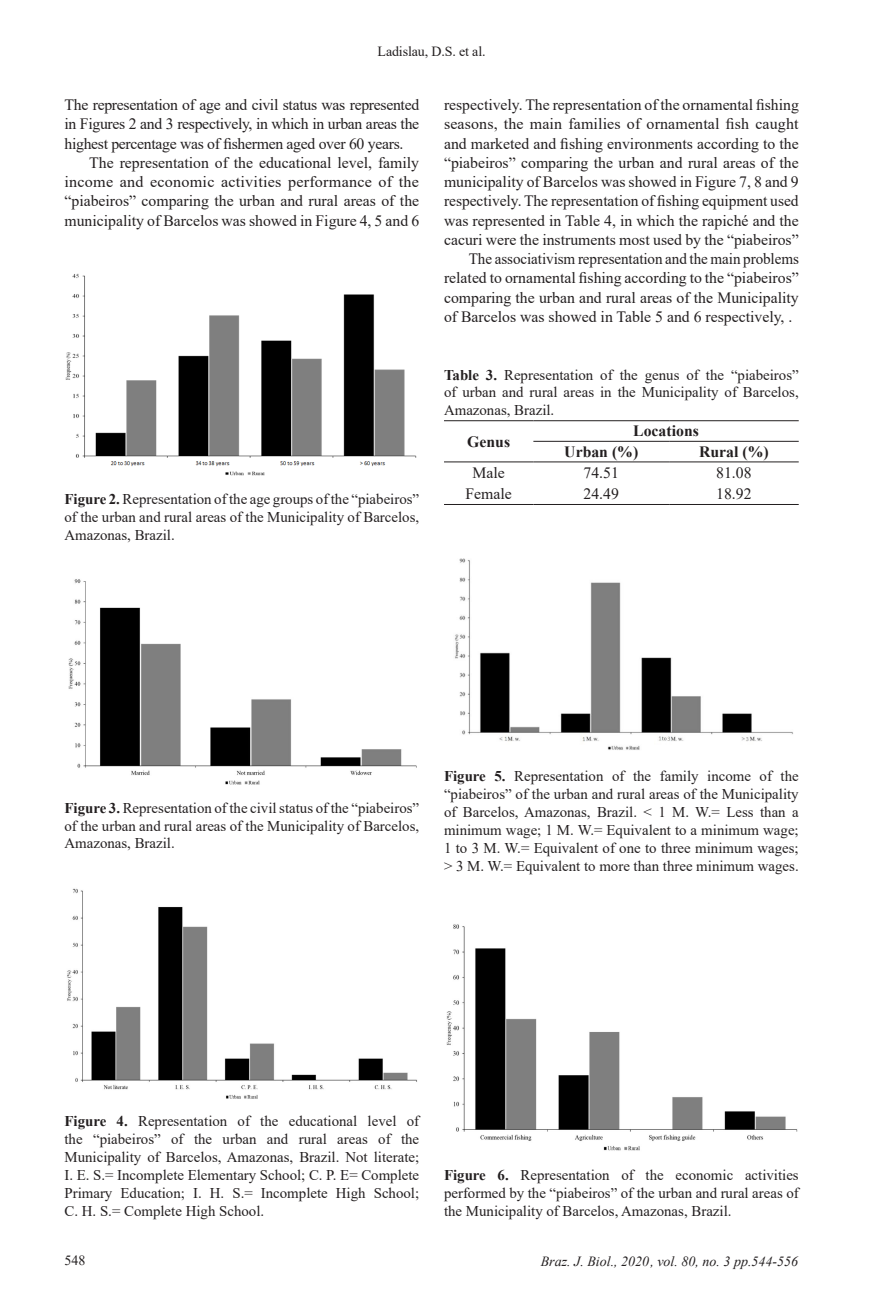
<style>
.page{position:relative;width:893px;height:1315px;background:#fff}
.page>*{position:absolute;margin:0;border:0;box-sizing:border-box;transform-origin:0 0}
.Paragraph{font:15.75px/19.2px "Times New Roman";color:#231f20;text-align:justify}
.Paragraph-2{font:15.75px/19.2px "Times New Roman";color:#231f20;text-align:justify;scale:.96 1}
.TableHead{font:700 15.75px "Times New Roman";color:#231f20}
.TableBody{font:15.75px "Times New Roman";color:#231f20}
.FigureCaption{font:14.88px/17.8px "Times New Roman";color:#231f20;text-align:justify}
.TableTitle{font:14.88px/17.8px "Times New Roman";color:#231f20;text-align:justify}
.t1{font:italic 14px "Times New Roman";color:#231f20}
.t2{font:14px "Times New Roman";letter-spacing:-.01em;color:#231f20}
.s1{font-weight:700}
</style>
<div class="page">
<img style="left:65px;top:273px;width:352px;height:203px">
<img style="left:68px;top:579px;width:349px;height:206px">
<img style="left:67px;top:888px;width:350px;height:211px">
<hr style="left:444px;top:420px;width:89px;height:1px;background:#231f20">
<hr style="left:533px;top:420px;width:136px;height:1px;background:#231f20">
<hr style="left:669px;top:420px;width:130px;height:1px;background:#231f20">
<hr style="left:533px;top:441px;width:136px;height:1px;background:#231f20">
<hr style="left:669px;top:441px;width:130px;height:1px;background:#231f20">
<hr style="left:444px;top:461px;width:89px;height:1px;background:#231f20">
<hr style="left:533px;top:461px;width:136px;height:1px;background:#231f20">
<hr style="left:669px;top:461px;width:130px;height:1px;background:#231f20">
<hr style="left:444px;top:504px;width:89px;height:1px;background:#231f20">
<hr style="left:533px;top:504px;width:136px;height:1px;background:#231f20">
<hr style="left:669px;top:504px;width:130px;height:1px;background:#231f20">
<img style="left:455px;top:558px;width:338px;height:192px">
<img style="left:446px;top:924px;width:352px;height:227px">
<p class="t2" style="left:378px;top:42px;width:110px">Ladislau, D.S. et al.</p>
<p class="Paragraph" style="left:64px;top:95px;width:356px">The representation of age and civil status was represented in Figures 2 and 3 respectively, in which in urban areas the highest percentage was of fishermen aged over 60 years.</p>
<p class="Paragraph" style="left:64px;top:152px;width:356px;text-indent:25px">The representation of the educational level, family income and economic activities performance of the “piabeiros” comparing the urban and rural areas of the municipality of Barcelos was showed in Figure 4, 5 and 6</p>
<p class="FigureCaption" style="left:64px;top:489px;width:356px"><span class="s1">Figure 2.</span> Representation of the age groups of the “piabeiros” of the urban and rural areas of the Municipality of Barcelos, Amazonas, Brazil.</p>
<p class="Paragraph" style="left:444px;top:95px;width:356px">respectively. The representation of the ornamental fishing seasons, the main families of ornamental fish caught and marketed and fishing environments according to the “piabeiros” comparing the urban and rural areas of the municipality of Barcelos was showed in Figure 7, 8 and 9 respectively. The representation of fishing equipment used was represented in Table 4, in which the rapiché and the cacuri were the instruments most used by the “piabeiros”</p>
<p class="Paragraph-2" style="left:444px;top:249px;width:371px;text-indent:25px">The associativism representation and the main problems related to ornamental fishing according to the “piabeiros” comparing the urban and rural areas of the Municipality of Barcelos was showed in Table 5 and 6 respectively, .</p>
<p class="TableTitle" style="left:444px;top:365px;width:356px"><span class="s1">Table 3.</span> Representation of the genus of the “piabeiros” of urban and rural areas in the Municipality of Barcelos, Amazonas, Brazil.</p>
<p class="TableHead" style="left:467px;top:430px;width:44px">Genus</p>
<p class="TableHead" style="left:633px;top:420px;width:67px">Locations</p>
<p class="TableHead" style="left:564px;top:440px;width:75px">Urban (%)</p>
<p class="TableHead" style="left:699px;top:440px;width:71px">Rural (%)</p>
<p class="TableBody" style="left:472px;top:462px;width:34px">Male</p>
<p class="TableBody" style="left:584px;top:462px;width:37px">74.51</p>
<p class="TableBody" style="left:716px;top:462px;width:37px">81.08</p>
<p class="TableBody" style="left:465px;top:483px;width:48px">Female</p>
<p class="TableBody" style="left:584px;top:483px;width:37px">24.49</p>
<p class="TableBody" style="left:716px;top:483px;width:37px">18.92</p>
<p class="FigureCaption" style="left:64px;top:798px;width:356px"><span class="s1">Figure 3.</span> Representation of the civil status of the “piabeiros” of the urban and rural areas of the Municipality of Barcelos, Amazonas, Brazil.</p>
<p class="FigureCaption" style="left:444px;top:767px;width:356px"><span class="s1">Figure 5.</span> Representation of the family income of the “piabeiros” of the urban and rural areas of the Municipality of Barcelos, Amazonas, Brazil. &lt; 1 M. W.= Less than a minimum wage; 1 M. W.= Equivalent to a minimum wage; 1 to 3 M. W.= Equivalent of one to three minimum wages; &gt; 3 M. W.= Equivalent to more than three minimum wages.</p>
<p class="FigureCaption" style="left:64px;top:1112px;width:356px"><span class="s1">Figure 4.</span> Representation of the educational level of the “piabeiros” of the urban and rural areas of the Municipality of Barcelos, Amazonas, Brazil. Not literate; I. E. S.= Incomplete Elementary School; C. P. E= Complete Primary Education; I. H. S.= Incomplete High School; C. H. S.= Complete High School.</p>
<p class="FigureCaption" style="left:444px;top:1165px;width:356px"><span class="s1">Figure 6.</span> Representation of the economic activities performed by the “piabeiros” of the urban and rural areas of the Municipality of Barcelos, Amazonas, Brazil.</p>
<p class="t1" style="left:541px;top:1251px;width:259px">Braz. J. Biol., 2020 , vol. 80, no. 3 pp.544-556</p>
</div>
